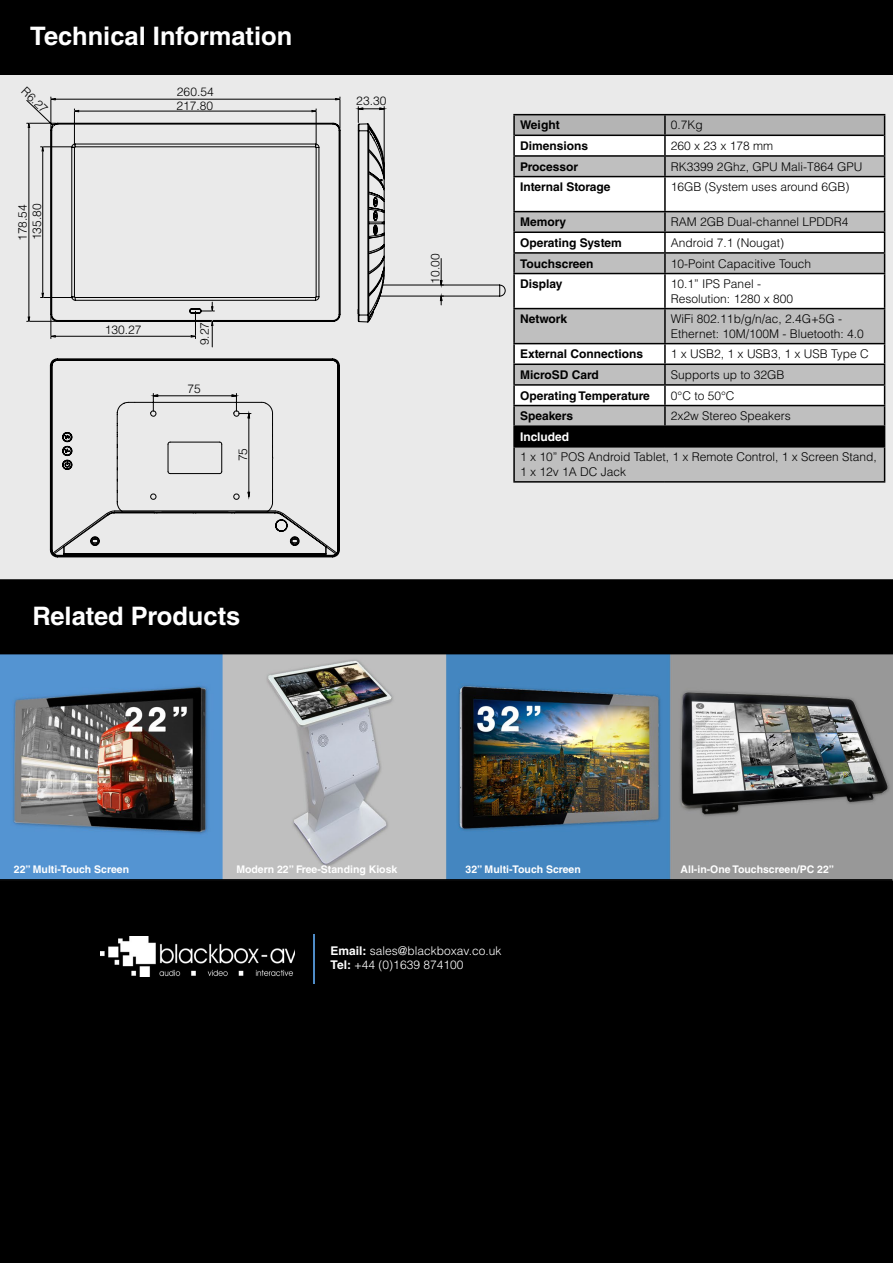
<style>
.page{position:relative;width:893px;height:1263px;background:#fff}
.page>*{position:absolute;margin:0;border:0;box-sizing:border-box;transform-origin:0 0}
.t1{font:700 25.5px "Helvetica LT Std";color:#fff}
.t2{font:300 12px/14.4px "Helvetica";color:#000}
.t3{font:700 12px "Helvetica LT Std";color:#000}
.t4{font:300 12px/13.8px "Helvetica";color:#fff}
.t5{font:700 12px "Helvetica LT Std";color:#fff}
.t6{font:700 10.5px "Helvetica LT Std";color:#fff}
.s1{font-family:"Helvetica LT Std";font-weight:700}
</style>
<div class="page">
<div style="left:0;top:68px;width:893px;height:520px;background:#eaeaea"></div>
<div style="left:515px;top:406px;width:369px;height:75px;background:#bfbfbf"></div>
<svg style="left:515px;top:177px;width:369px;height:228px;background:#e1e1e1"></svg>
<div style="left:514px;top:426px;width:371px;height:21px;background:#000"></div>
<hr style="left:513px;top:114px;width:152px;height:1px;background:#000">
<hr style="left:665px;top:114px;width:220px;height:1px;background:#000">
<hr style="left:513px;top:176px;width:152px;height:1px;background:#000">
<hr style="left:513px;top:177px;width:2px;height:34px;background:#000">
<hr style="left:665px;top:176px;width:220px;height:1px;background:#000">
<hr style="left:664px;top:177px;width:2px;height:34px;background:#000">
<hr style="left:884px;top:177px;width:1px;height:34px;background:#000">
<hr style="left:513px;top:211px;width:152px;height:1px;background:#000">
<hr style="left:665px;top:211px;width:220px;height:1px;background:#000">
<hr style="left:513px;top:231px;width:152px;height:2px;background:#000">
<hr style="left:665px;top:231px;width:220px;height:2px;background:#000">
<hr style="left:513px;top:252px;width:152px;height:2px;background:#000">
<svg style="left:513px;top:212px;width:2px;height:61px"></svg>
<hr style="left:665px;top:252px;width:220px;height:2px;background:#000">
<svg style="left:664px;top:212px;width:2px;height:61px"></svg>
<svg style="left:884px;top:212px;width:1px;height:61px"></svg>
<hr style="left:513px;top:273px;width:152px;height:1px;background:#000">
<hr style="left:513px;top:274px;width:2px;height:34px;background:#000">
<hr style="left:665px;top:273px;width:220px;height:1px;background:#000">
<hr style="left:664px;top:274px;width:2px;height:34px;background:#000">
<hr style="left:884px;top:274px;width:1px;height:34px;background:#000">
<hr style="left:513px;top:308px;width:152px;height:1px;background:#000">
<hr style="left:513px;top:309px;width:2px;height:34px;background:#000">
<hr style="left:665px;top:308px;width:220px;height:1px;background:#000">
<hr style="left:664px;top:309px;width:2px;height:34px;background:#000">
<hr style="left:884px;top:309px;width:1px;height:34px;background:#000">
<hr style="left:513px;top:343px;width:152px;height:1px;background:#000">
<hr style="left:665px;top:343px;width:220px;height:1px;background:#000">
<hr style="left:513px;top:363px;width:152px;height:2px;background:#000">
<hr style="left:665px;top:363px;width:220px;height:2px;background:#000">
<hr style="left:513px;top:384px;width:152px;height:2px;background:#000">
<hr style="left:665px;top:384px;width:220px;height:2px;background:#000">
<hr style="left:513px;top:405px;width:152px;height:1px;background:#000">
<hr style="left:665px;top:405px;width:220px;height:1px;background:#000">
<svg style="left:664px;top:344px;width:2px;height:81px"></svg>
<hr style="left:513px;top:425px;width:152px;height:2px;background:#000">
<svg style="left:513px;top:344px;width:2px;height:102px"></svg>
<hr style="left:665px;top:425px;width:220px;height:2px;background:#000">
<svg style="left:884px;top:344px;width:1px;height:82px"></svg>
<hr style="left:513px;top:446px;width:152px;height:2px;background:#000">
<hr style="left:513px;top:448px;width:2px;height:33px;background:#000">
<hr style="left:665px;top:446px;width:220px;height:2px;background:#000">
<hr style="left:884px;top:448px;width:1px;height:33px;background:#000">
<hr style="left:513px;top:481px;width:152px;height:2px;background:#000">
<hr style="left:665px;top:481px;width:220px;height:2px;background:#000">
<svg style="left:513px;top:115px;width:372px;height:61px;background:#c2c2c2"></svg>
<div style="left:0;top:0;width:893px;height:74px;background:#000"></div>
<img style="left:0;top:654px;width:893px;height:225px">
<div style="left:1px;top:580px;width:891px;height:74px;background:#000"></div>
<div style="left:0;top:579px;width:893px;height:75px;border:2px solid #000"></div>
<svg style="left:58px;top:314px;width:283px;height:8px"></svg>
<svg style="left:50px;top:96px;width:291px;height:218px"></svg>
<svg style="left:335px;top:98px;width:6px;height:3px"></svg>
<hr style="left:29px;top:128px;width:1px;height:189px;background:#000">
<hr style="left:74px;top:109px;width:1px;height:36px;background:#000">
<hr style="left:316px;top:109px;width:1px;height:36px;background:#000">
<hr style="left:79px;top:111px;width:233px;height:1px;background:#000">
<svg style="left:70px;top:110px;width:10px;height:3px"></svg>
<svg style="left:311px;top:110px;width:9px;height:3px"></svg>
<hr style="left:41px;top:146px;width:32px;height:1px;background:#000">
<hr style="left:41px;top:297px;width:32px;height:1px;background:#000">
<hr style="left:42px;top:151px;width:1px;height:142px;background:#000">
<svg style="left:41px;top:146px;width:3px;height:6px"></svg>
<svg style="left:41px;top:292px;width:3px;height:6px"></svg>
<svg style="left:26px;top:98px;width:32px;height:33px"></svg>
<hr style="left:55px;top:336px;width:136px;height:1px;background:#000">
<svg style="left:27px;top:314px;width:31px;height:25px"></svg>
<svg style="left:190px;top:302px;width:24px;height:45px"></svg>
<svg style="left:355px;top:106px;width:151px;height:217px"></svg>
<svg style="left:135px;top:358px;width:126px;height:200px"></svg>
<svg style="left:50px;top:358px;width:85px;height:200px"></svg>
<svg style="left:52px;top:393px;width:209px;height:163px"></svg>
<svg style="left:149px;top:394px;width:10px;height:3px"></svg>
<svg style="left:231px;top:394px;width:10px;height:3px"></svg>
<svg style="left:150px;top:409px;width:101px;height:92px"></svg>
<svg style="left:261px;top:358px;width:79px;height:200px"></svg>
<div style="left:0;top:880px;width:893px;height:383px;background:#000"></div>
<hr style="left:313px;top:934px;width:2px;height:50px;background:#4f8cc7">
<img style="left:100px;top:937px;width:195px;height:39px">
<h1 class="t1" style="left:30px;top:20px;width:264px">Technical Information</h1>
<p class="t2" style="left:29px;top:84px;width:33px;rotate:44deg">R6.27</p>
<p class="t2" style="left:177px;top:84px;width:38px">260.54</p>
<p class="t2" style="left:176px;top:98px;width:38px">217.80</p>
<p class="t2" style="left:29px;top:240px;width:38px;rotate:-90deg">135.80</p>
<p class="t2" style="left:15px;top:241px;width:38px;rotate:-90deg">178.54</p>
<p class="t2" style="left:105px;top:323px;width:38px">130.27</p>
<p class="t2" style="left:197px;top:345px;width:25px;rotate:-90deg">9.27</p>
<p class="t2" style="left:188px;top:381px;width:15px">75</p>
<p class="t2" style="left:235px;top:461px;width:15px;rotate:-90deg">75</p>
<h1 class="t1" style="left:33px;top:600px;width:209px">Related Products</h1>
<p class="t2" style="left:356px;top:93px;width:32px">23.30</p>
<p class="t2" style="left:428px;top:284px;width:32px;rotate:-90deg">10.00</p>
<p class="t3" style="left:520px;top:118px;width:41px">Weight</p>
<p class="t2" style="left:671px;top:117px;width:34px">0.7Kg</p>
<p class="t3" style="left:520px;top:138px;width:70px">Dimensions</p>
<p class="t2" style="left:671px;top:138px;width:104px">260 x 23 x 178 mm</p>
<p class="t3" style="left:520px;top:159px;width:60px">Processor</p>
<p class="t2" style="left:671px;top:159px;width:193px">RK3399 2Ghz, GPU Mali-T864 GPU</p>
<p class="t3" style="left:520px;top:180px;width:92px">Internal Storage</p>
<p class="t2" style="left:671px;top:179px;width:180px">16GB (System uses around 6GB)</p>
<p class="t3" style="left:520px;top:215px;width:48px">Memory</p>
<p class="t2" style="left:671px;top:214px;width:179px">RAM 2GB Dual-channel LPDDR4</p>
<p class="t3" style="left:520px;top:235px;width:103px">Operating System</p>
<p class="t2" style="left:671px;top:235px;width:115px">Android 7.1 (Nougat)</p>
<p class="t3" style="left:520px;top:256px;width:75px">Touchscreen</p>
<p class="t2" style="left:671px;top:256px;width:142px">10-Point Capacitive Touch</p>
<p class="t3" style="left:520px;top:277px;width:44px">Display</p>
<p class="t2" style="left:671px;top:276px;width:124px">10.1” IPS Panel -<br>Resolution: 1280 x 800</p>
<p class="t3" style="left:520px;top:312px;width:48px">Network</p>
<p class="t2" style="left:671px;top:311px;width:194px">WiFi 802.11b/g/n/ac, 2.4G+5G -<br>Ethernet: 10M/100M - Bluetooth: 4.0</p>
<p class="t3" style="left:520px;top:347px;width:124px">External Connections</p>
<p class="t2" style="left:671px;top:346px;width:199px">1 x USB2, 1 x USB3, 1 x USB Type C</p>
<p class="t3" style="left:520px;top:367px;width:80px">MicroSD Card</p>
<p class="t2" style="left:671px;top:367px;width:115px">Supports up to 32GB</p>
<p class="t3" style="left:520px;top:388px;width:131px">Operating Temperature</p>
<p class="t2" style="left:671px;top:388px;width:65px">0°C to 50°C</p>
<p class="t3" style="left:520px;top:409px;width:54px">Speakers</p>
<p class="t2" style="left:671px;top:408px;width:121px">2x2w Stereo Speakers</p>
<p class="t5" style="left:520px;top:429px;width:51px">Included</p>
<p class="t2" style="left:520px;top:450px;width:358px">1 x 10” POS Android Tablet, 1 x Remote Control, 1 x Screen Stand,<br>1 x 12v 1A DC Jack</p>
<p class="t6" style="left:14px;top:862px;width:117px">22” Multi-Touch Screen</p>
<p class="t6" style="left:236px;top:862px;width:162px">Modern 22” Free-Standing Kiosk</p>
<p class="t6" style="left:466px;top:862px;width:117px">32” Multi-Touch Screen</p>
<p class="t6" style="left:680px;top:862px;width:155px">All-in-One Touchscreen/PC 22”</p>
<p class="t4" style="left:331px;top:943px;width:172px"><span class="s1">Email:</span> sales@blackboxav.co.uk<br><span class="s1">Tel:</span> +44 (0)1639 874100</p>
</div>
